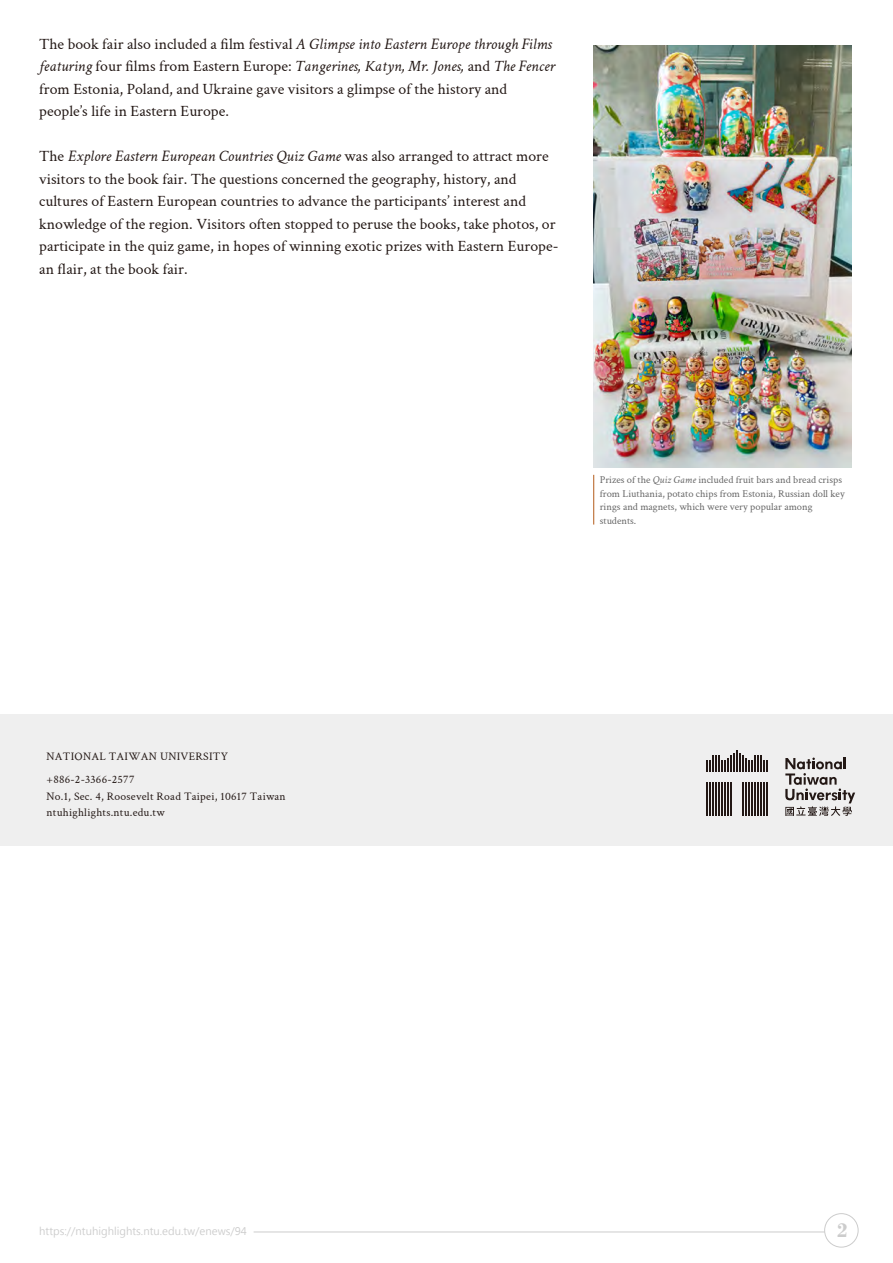
<style>
.page{position:relative;width:893px;height:1263px;background:#fff}
.page>*{position:absolute;margin:0;border:0;box-sizing:border-box;transform-origin:0 0}
.t1{font:700 21px "Bodoni";color:#ccc}
.t2{font:15.75px/22.5px "Crimson Text";color:#231815}
.t3{font:11.55px/23.1px "Crimson Text";letter-spacing:.02em;color:#231815}
.t4{font:10.5px/13.5px "Crimson Text";color:#666}
.t5{font:10.5px "Microsoft Jheng Hei";color:#ccc}
.s1{font-style:italic}
</style>
<div class="page">
<hr style="left:254px;top:1231px;width:581px;height:1px;background:#ccc">
<div style="left:825px;top:1213px;width:33px;height:34px;background:#fff;border-radius:50%"></div>
<div style="left:824px;top:1213px;width:34px;height:34px;border:1px solid #ccc;border-radius:50%"></div>
<div style="left:0;top:714px;width:893px;height:131px;background:#efefef"></div>
<svg style="left:707px;top:750px;width:61px;height:21px"></svg>
<hr style="left:767px;top:782px;width:1px;height:34px;background:#231815">
<hr style="left:764px;top:782px;width:1px;height:34px;background:#231815">
<hr style="left:761px;top:782px;width:1px;height:34px;background:#231815">
<hr style="left:758px;top:782px;width:1px;height:34px;background:#231815">
<hr style="left:755px;top:782px;width:1px;height:34px;background:#231815">
<hr style="left:752px;top:782px;width:1px;height:34px;background:#231815">
<hr style="left:749px;top:782px;width:1px;height:34px;background:#231815">
<hr style="left:746px;top:782px;width:1px;height:34px;background:#231815">
<hr style="left:743px;top:782px;width:1px;height:34px;background:#231815">
<hr style="left:731px;top:782px;width:1px;height:34px;background:#231815">
<hr style="left:728px;top:782px;width:1px;height:34px;background:#231815">
<hr style="left:725px;top:782px;width:1px;height:34px;background:#231815">
<hr style="left:722px;top:782px;width:1px;height:34px;background:#231815">
<hr style="left:719px;top:782px;width:1px;height:34px;background:#231815">
<hr style="left:716px;top:782px;width:1px;height:34px;background:#231815">
<hr style="left:713px;top:782px;width:1px;height:34px;background:#231815">
<hr style="left:710px;top:782px;width:1px;height:34px;background:#231815">
<hr style="left:707px;top:782px;width:1px;height:34px;background:#231815">
<svg style="left:785px;top:757px;width:70px;height:59px"></svg>
<img style="left:593px;top:45px;width:258px;height:422px">
<hr style="left:593px;top:475px;width:1px;height:49px;background:#b35c1b">
<p class="t2" style="left:39px;top:32px;width:517px">The book fair also included a film festival <span class="s1">A Glimpse into Eastern Europe through Films featuring</span> four films from Eastern Europe: <span class="s1">Tangerines, Katyn, Mr. Jones,</span> and <span class="s1">The Fencer </span>from Estonia, Poland, and Ukraine gave visitors a glimpse of the history and people’s life in Eastern Europe.</p>
<p class="t2" style="left:39px;top:144px;width:521px">The <span class="s1">Explore Eastern European Countries Quiz Game</span> was also arranged to attract more visitors to the book fair. The questions concerned the geography, history, and cultures of Eastern European countries to advance the participants’ interest and knowledge of the region. Visitors often stopped to peruse the books, take photos, or participate in the quiz game, in hopes of winning exotic prizes with Eastern Europe&shy;an flair, at the book fair.</p>
<p class="t4" style="left:600px;top:473px;width:246px">Prizes of the <span class="s1">Quiz Game</span> included fruit bars and bread crisps from Liuthania, potato chips from Estonia, Russian doll key rings and magnets, which were very popular among students.</p>
<p class="t3" style="left:47px;top:744px;width:183px">NATIONAL TAIWAN UNIVERSITY +886-2-3366-2577</p>
<p class="t3" style="left:47px;top:787px;width:241px;line-height:16.8px">No.1, Sec. 4, Roosevelt Road Taipei, 10617 Taiwan ntuhighlights.ntu.edu.tw</p>
<p class="t5" style="left:39px;top:1224px;width:209px">https://ntuhighlights.ntu.edu.tw/enews/94</p>
<h1 class="t1" style="left:837px;top:1218px;width:12px">2</h1>
</div>
